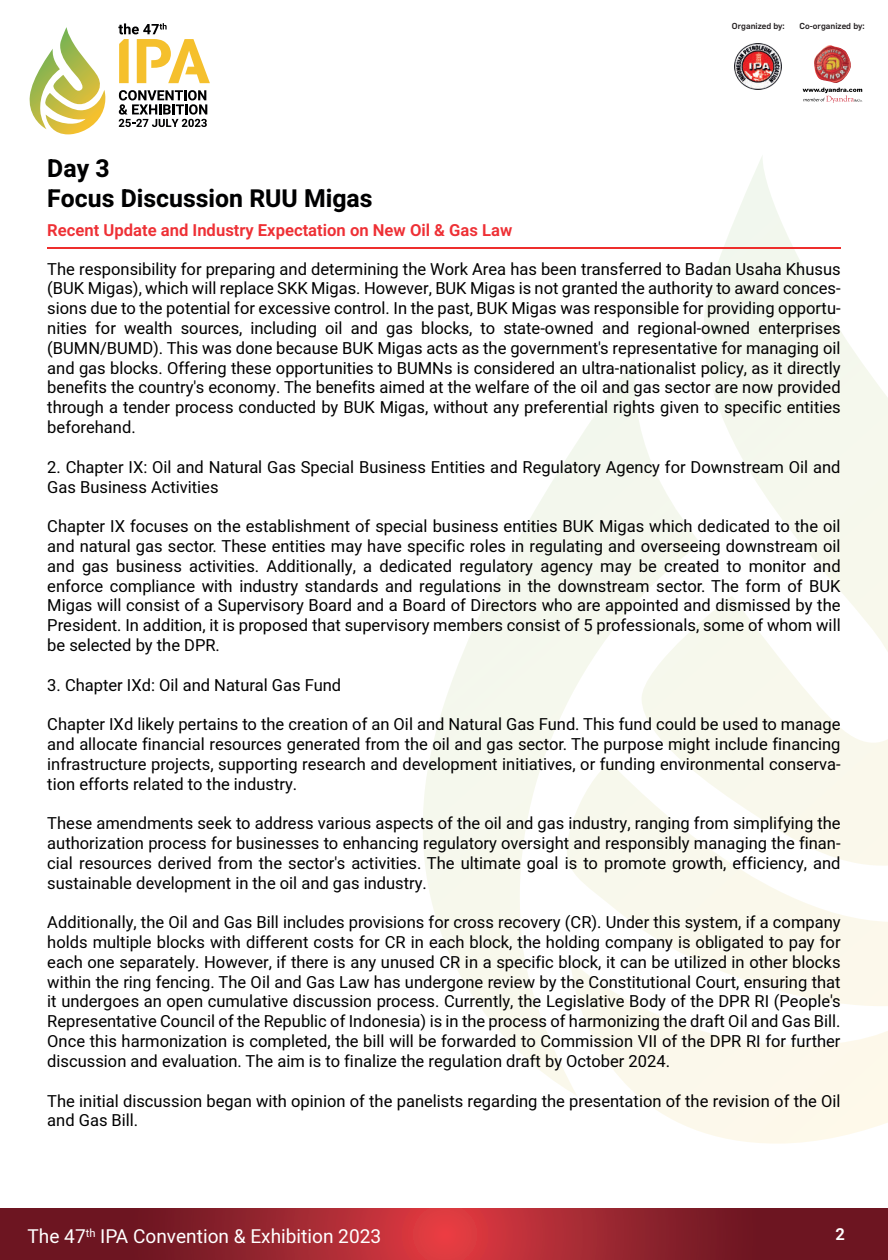
<style>
.page{position:relative;width:888px;height:1260px;background:#fff}
.page>*{position:absolute;margin:0;border:0;box-sizing:border-box;transform-origin:0 0}
.t1{font:700 24.75px "Heebo";color:#000001}
.t2{font:19.05px "Heebo";color:#fff}
.t3{font:600 16.65px "Heebo";color:#ee3035}
.t4{font:16.5px/19.8px "Heebo";color:#000001;text-align:justify}
.t5{font:600 16.5px "Heebo";color:#fff}
.t6{font:500 8.55px "Flama";color:#231f20}
</style>
<div class="page">
<svg style="left:423px;top:157px;width:465px;height:987px"></svg>
<svg style="left:29px;top:27px;width:77px;height:108px"></svg>
<svg style="left:0;top:1208px;width:888px;height:52px;background:#92222c"></svg>
<svg style="left:119px;top:90px;width:88px;height:37px"></svg>
<svg style="left:118px;top:23px;width:92px;height:60px"></svg>
<hr style="left:47px;top:247px;width:793px;height:2px;background:#ee2e2c">
<img style="left:735px;top:43px;width:46px;height:46px">
<img style="left:802px;top:45px;width:60px;height:58px">
<h1 class="t1" style="left:47px;top:151px;width:64px">Day 3</h1>
<h1 class="t1" style="left:47px;top:180px;width:327px">Focus Discussion RUU Migas</h1>
<p class="t3" style="left:47px;top:218px;width:467px">Recent Update and Industry Expectation on New Oil &amp; Gas Law</p>
<p class="t6" style="left:732px;top:20px;width:54px">Organized by:</p>
<p class="t6" style="left:799px;top:20px;width:67px">Co-organized by:</p>
<p class="t4" style="left:47px;top:259px;width:795px">The responsibility for preparing and determining the Work Area has been transferred to Badan Usaha Khusus (BUK Migas), which will replace SKK Migas. However, BUK Migas is not granted the authority to award conces&shy;sions due to the potential for excessive control. In the past, BUK Migas was responsible for providing opportu&shy;nities for wealth sources, including oil and gas blocks, to state-owned and regional-owned enterprises (BUMN/BUMD). This was done because BUK Migas acts as the government's representative for managing oil and gas blocks. Offering these opportunities to BUMNs is considered an ultra-nationalist policy, as it directly benefits the country's economy. The benefits aimed at the welfare of the oil and gas sector are now provided through a tender process conducted by BUK Migas, without any preferential rights given to specific entities beforehand.</p>
<p class="t4" style="left:47px;top:457px;width:795px">2. Chapter IX: Oil and Natural Gas Special Business Entities and Regulatory Agency for Downstream Oil and<br>Gas Business Activities</p>
<p class="t4" style="left:47px;top:516px;width:795px">Chapter IX focuses on the establishment of special business entities BUK Migas which dedicated to the oil and natural gas sector. These entities may have specific roles in regulating and overseeing downstream oil and gas business activities. Additionally, a dedicated regulatory agency may be created to monitor and enforce compliance with industry standards and regulations in the downstream sector. The form of BUK Migas will consist of a Supervisory Board and a Board of Directors who are appointed and dismissed by the President. In addition, it is proposed that supervisory members consist of 5 professionals, some of whom will be selected by the DPR.</p>
<p class="t4" style="left:47px;top:675px;width:295px">3. Chapter IXd: Oil and Natural Gas Fund</p>
<p class="t4" style="left:47px;top:714px;width:795px">Chapter IXd likely pertains to the creation of an Oil and Natural Gas Fund. This fund could be used to manage and allocate financial resources generated from the oil and gas sector. The purpose might include financing infrastructure projects, supporting research and development initiatives, or funding environmental conserva&shy;tion efforts related to the industry.</p>
<p class="t4" style="left:47px;top:813px;width:795px">These amendments seek to address various aspects of the oil and gas industry, ranging from simplifying the authorization process for businesses to enhancing regulatory oversight and responsibly managing the finan&shy;cial resources derived from the sector's activities. The ultimate goal is to promote growth, efficiency, and sustainable development in the oil and gas industry.</p>
<p class="t4" style="left:47px;top:912px;width:795px">Additionally, the Oil and Gas Bill includes provisions for cross recovery (CR). Under this system, if a company holds multiple blocks with different costs for CR in each block, the holding company is obligated to pay for each one separately. However, if there is any unused CR in a specific block, it can be utilized in other blocks within the ring fencing. The Oil and Gas Law has undergone review by the Constitutional Court, ensuring that it undergoes an open cumulative discussion process. Currently, the Legislative Body of the DPR RI (People's Representative Council of the Republic of Indonesia) is in the process of harmonizing the draft Oil and Gas Bill.<br>Once this harmonization is completed, the bill will be forwarded to Commission VII of the DPR RI for further discussion and evaluation. The aim is to finalize the regulation draft by October 2024.</p>
<p class="t4" style="left:47px;top:1090px;width:795px">The initial discussion began with opinion of the panelists regarding the presentation of the revision of the Oil and Gas Bill.</p>
<p class="t2" style="left:28px;top:1223px;width:355px">The 47<sup>th</sup> IPA Convention &amp; Exhibition 2023</p>
<p class="t5" style="left:835px;top:1222px;width:11px">2</p>
</div>
